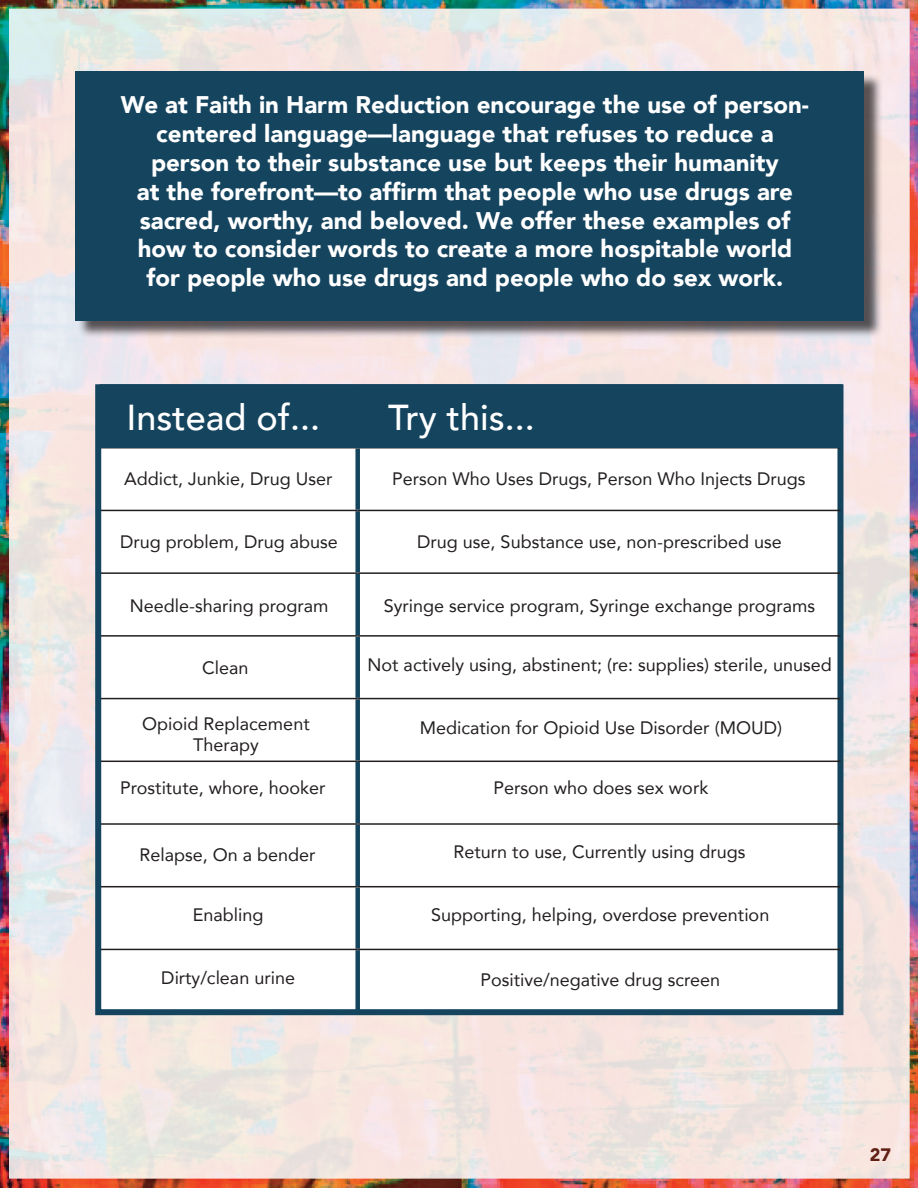
<style>
.page{position:relative;width:918px;height:1188px;background:#fff}
.page>*{position:absolute;margin:0;border:0;box-sizing:border-box;transform-origin:0 0}
.t1{font:500 36px "Avenir";color:#fff}
.t2{font:900 24px/28.8px "Avenir";color:#fff;text-align:center}
.t3{font:18px "Avenir";color:#231f20}
.t4{font:900 18px "Avenir";color:#602015}
</style>
<div class="page">
<img style="left:0;top:0;width:918px;height:1188px">
<div style="left:95px;top:384px;width:748px;height:631px;background:#fff;border:6px solid #15445e"></div>
<hr style="left:99px;top:384px;width:259px;height:2px;background:#15445e">
<hr style="left:99px;top:386px;width:2px;height:62px;background:#15445e">
<hr style="left:358px;top:384px;width:484px;height:2px;background:#15445e">
<hr style="left:840px;top:386px;width:2px;height:62px;background:#15445e">
<hr style="left:99px;top:448px;width:2px;height:62px;background:#15445e">
<hr style="left:840px;top:448px;width:2px;height:62px;background:#15445e">
<hr style="left:99px;top:510px;width:2px;height:63px;background:#15445e">
<hr style="left:840px;top:510px;width:2px;height:63px;background:#15445e">
<hr style="left:99px;top:573px;width:2px;height:63px;background:#15445e">
<hr style="left:840px;top:573px;width:2px;height:63px;background:#15445e">
<hr style="left:99px;top:636px;width:2px;height:63px;background:#15445e">
<hr style="left:840px;top:636px;width:2px;height:63px;background:#15445e">
<hr style="left:99px;top:699px;width:2px;height:62px;background:#15445e">
<hr style="left:840px;top:699px;width:2px;height:62px;background:#15445e">
<hr style="left:99px;top:761px;width:2px;height:63px;background:#15445e">
<hr style="left:840px;top:761px;width:2px;height:63px;background:#15445e">
<hr style="left:99px;top:824px;width:2px;height:63px;background:#15445e">
<hr style="left:840px;top:824px;width:2px;height:63px;background:#15445e">
<hr style="left:99px;top:887px;width:2px;height:62px;background:#15445e">
<hr style="left:840px;top:887px;width:2px;height:62px;background:#15445e">
<hr style="left:99px;top:949px;width:2px;height:62px;background:#15445e">
<hr style="left:840px;top:949px;width:2px;height:62px;background:#15445e">
<hr style="left:99px;top:1011px;width:259px;height:2px;background:#15445e">
<hr style="left:358px;top:1011px;width:484px;height:2px;background:#15445e">
<div style="left:355px;top:448px;width:5px;height:62px;background:#15445e"></div>
<div style="left:355px;top:511px;width:5px;height:61px;background:#15445e"></div>
<div style="left:355px;top:574px;width:5px;height:61px;background:#15445e"></div>
<div style="left:355px;top:637px;width:5px;height:61px;background:#15445e"></div>
<div style="left:355px;top:699px;width:5px;height:62px;background:#15445e"></div>
<div style="left:355px;top:762px;width:5px;height:61px;background:#15445e"></div>
<div style="left:355px;top:825px;width:5px;height:61px;background:#15445e"></div>
<div style="left:355px;top:887px;width:5px;height:62px;background:#15445e"></div>
<div style="left:355px;top:950px;width:5px;height:61px;background:#15445e"></div>
<hr style="left:101px;top:447px;width:257px;height:1px;background:#231f20">
<hr style="left:358px;top:447px;width:482px;height:1px;background:#231f20">
<hr style="left:101px;top:510px;width:257px;height:1px;background:#231f20">
<hr style="left:358px;top:510px;width:482px;height:1px;background:#231f20">
<hr style="left:101px;top:572px;width:257px;height:2px;background:#231f20">
<hr style="left:358px;top:572px;width:482px;height:2px;background:#231f20">
<hr style="left:101px;top:635px;width:257px;height:2px;background:#231f20">
<hr style="left:358px;top:635px;width:482px;height:2px;background:#231f20">
<hr style="left:101px;top:698px;width:257px;height:1px;background:#231f20">
<hr style="left:358px;top:698px;width:482px;height:1px;background:#231f20">
<hr style="left:101px;top:761px;width:257px;height:1px;background:#231f20">
<hr style="left:358px;top:761px;width:482px;height:1px;background:#231f20">
<hr style="left:101px;top:823px;width:257px;height:2px;background:#231f20">
<hr style="left:358px;top:823px;width:482px;height:2px;background:#231f20">
<hr style="left:101px;top:886px;width:257px;height:1px;background:#231f20">
<hr style="left:358px;top:886px;width:482px;height:1px;background:#231f20">
<hr style="left:101px;top:949px;width:257px;height:1px;background:#231f20">
<hr style="left:358px;top:949px;width:482px;height:1px;background:#231f20">
<div style="left:100px;top:386px;width:742px;height:61px;background:#15445e"></div>
<div style="left:78px;top:73px;width:805px;height:266px;background:#231f20;opacity:.75"></div>
<div style="left:75px;top:71px;width:789px;height:249px;background:#15445e"></div>
<p class="t2" style="left:121px;top:90px;width:690px">We at Faith in Harm Reduction encourage the use of person&shy;centered language—language that refuses to reduce a person to their substance use but keeps their humanity<br>at the forefront—to affirm that people who use drugs are sacred, worthy, and beloved. We offer these examples of how to consider words to create a more hospitable world for people who use drugs and people who do sex work.</p>
<p class="t1" style="left:127px;top:387px;width:195px">Instead of...</p>
<p class="t1" style="left:388px;top:387px;width:148px">Try this...</p>
<p class="t3" style="left:124px;top:464px;width:210px">Addict, Junkie, Drug User</p>
<p class="t3" style="left:392px;top:464px;width:415px">Person Who Uses Drugs, Person Who Injects Drugs</p>
<p class="t3" style="left:120px;top:527px;width:219px">Drug problem, Drug abuse</p>
<p class="t3" style="left:417px;top:527px;width:366px">Drug use, Substance use, non-prescribed use</p>
<p class="t3" style="left:130px;top:592px;width:200px">Needle-sharing program</p>
<p class="t3" style="left:384px;top:592px;width:433px">Syringe service program, Syringe exchange programs</p>
<p class="t3" style="left:202px;top:653px;width:48px">Clean</p>
<p class="t3" style="left:368px;top:650px;width:466px">Not actively using, abstinent; (re: supplies) sterile, unused</p>
<p class="t3" style="left:142px;top:709px;width:169px">Opioid Replacement</p>
<p class="t3" style="left:193px;top:731px;width:67px">Therapy</p>
<p class="t3" style="left:420px;top:713px;width:364px">Medication for Opioid Use Disorder (MOUD)</p>
<p class="t3" style="left:120px;top:774px;width:207px">Prostitute, whore, hooker</p>
<p class="t3" style="left:494px;top:774px;width:216px">Person who does sex work</p>
<p class="t3" style="left:139px;top:840px;width:178px">Relapse, On a bender</p>
<p class="t3" style="left:454px;top:837px;width:293px">Return to use, Currently using drugs</p>
<p class="t3" style="left:193px;top:900px;width:72px">Enabling</p>
<p class="t3" style="left:431px;top:901px;width:340px">Supporting, helping, overdose prevention</p>
<p class="t3" style="left:161px;top:963px;width:135px">Dirty/clean urine</p>
<p class="t3" style="left:480px;top:965px;width:241px">Positive/negative drug screen</p>
<p class="t4" style="left:870px;top:1139px;width:23px">27</p>
</div>
